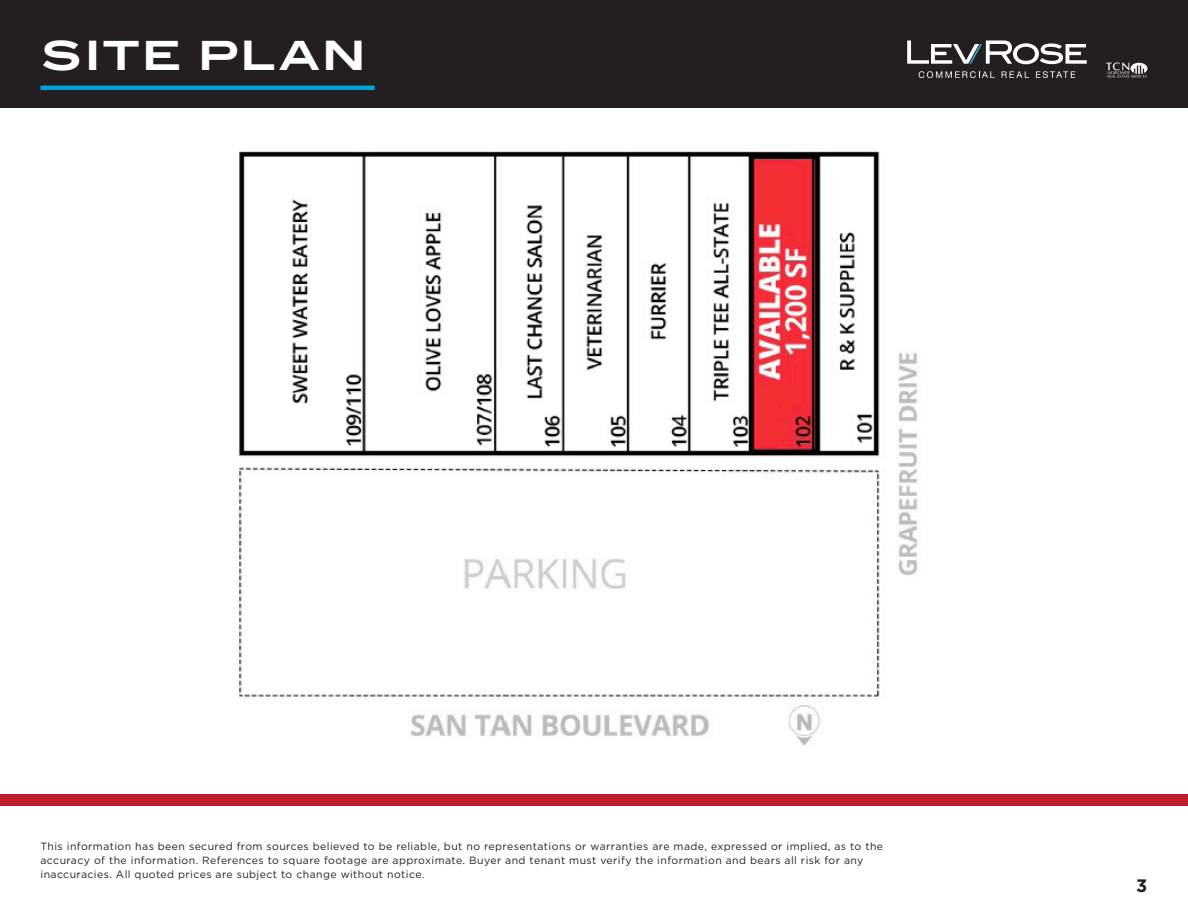
<style>
.page{position:relative;width:1188px;height:918px;background:#fff}
.page>*{position:absolute;margin:0;border:0;box-sizing:border-box;transform-origin:0 0}
.Headline_-_Align_Lef{font:700 40.5px "Blair ITC";letter-spacing:.05em;color:#fff}
.Headline_-_Align_Lef-2{font:700 18px "Gotham";color:#231f20}
.Headline_-_Align_Lef-3{font:10.5px/13.5px "Gotham";letter-spacing:.04em;color:#231f20}
</style>
<div class="page">
<div style="left:0;top:0;width:1188px;height:108px;background:#231f20"></div>
<hr style="left:40px;top:86px;width:335px;height:4px;background:#00a3d4">
<svg style="left:1106px;top:62px;width:42px;height:16px"></svg>
<svg style="left:907px;top:40px;width:180px;height:24px"></svg>
<svg style="left:919px;top:71px;width:76px;height:7px"></svg>
<svg style="left:1002px;top:71px;width:27px;height:7px"></svg>
<svg style="left:1036px;top:71px;width:39px;height:7px"></svg>
<img style="left:239px;top:151px;width:679px;height:595px">
<div style="left:0;top:794px;width:1188px;height:124px;background:#be1e2d"></div>
<div style="left:0;top:807px;width:1188px;height:111px;background:#fff"></div>
<p class="Headline_-_Align_Lef" style="left:41px;top:30px;width:327px">SITE PLAN</p>
<p class="Headline_-_Align_Lef-3" style="left:40px;top:840px;width:844px">This information has been secured from sources believed to be reliable, but no representations or warranties are made, expressed or implied, as to the accuracy of the information. References to square footage are approximate. Buyer and tenant must verify the information and bears all risk for any inaccuracies. All quoted prices are subject to change without notice.</p>
<p class="Headline_-_Align_Lef-2" style="left:1136px;top:874px;width:13px">3</p>
</div>
